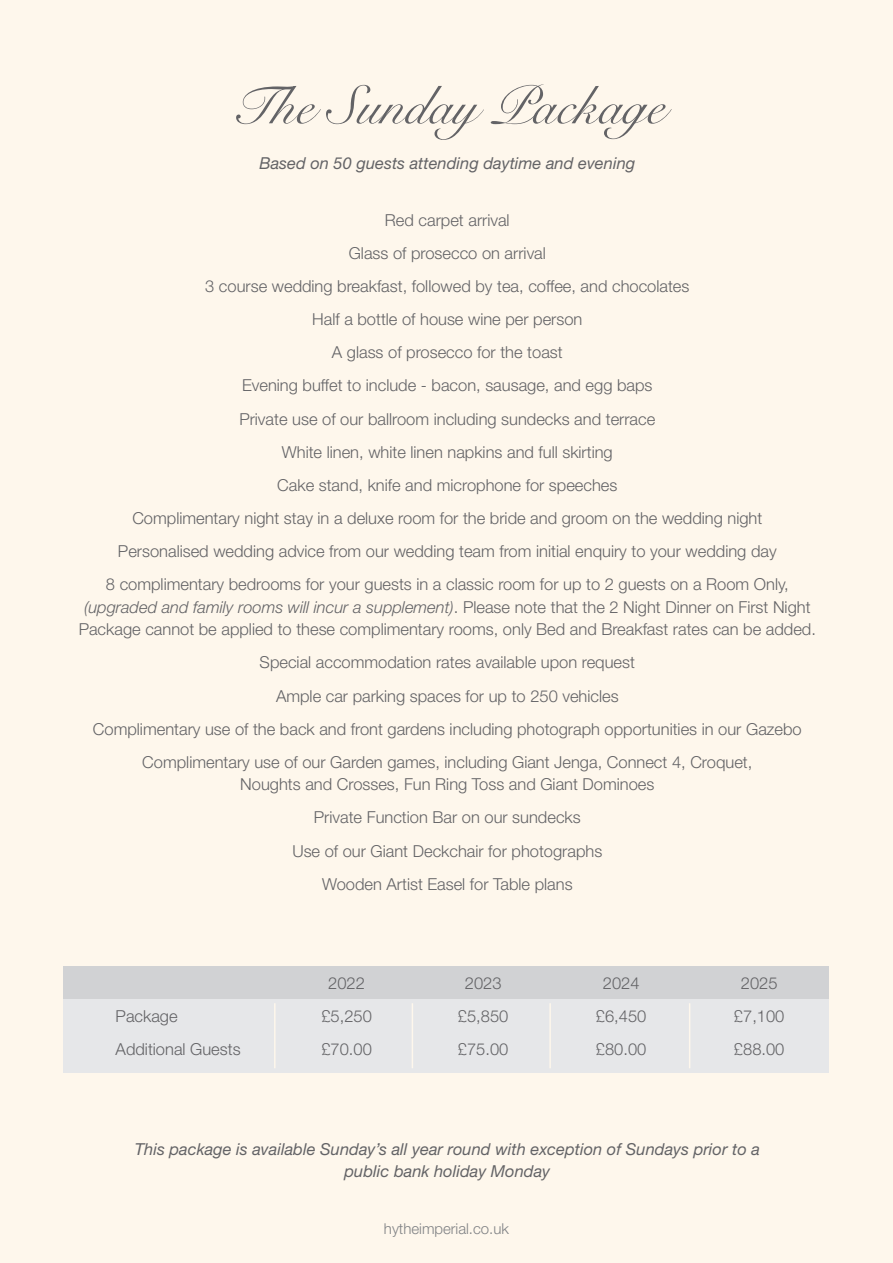
<style>
.page{position:relative;width:893px;height:1263px;background:#fef7ec}
.page>*{position:absolute;margin:0;border:0;box-sizing:border-box;transform-origin:0 0}
.t1{font:54px "Snell Roundhand Script";color:#636366}
.t2{font:300 16.5px/33.2px "Helvetica Neue";color:#636366;text-align:center}
.t3{font:italic 16.5px/22.5px "Helvetica Neue";color:#636366;text-align:center}
.t4{font:300 15px "Helvetica Neue";color:#808285}
.s1{font-style:italic}
</style>
<div class="page">
<div style="left:63px;top:979px;width:765px;height:93px;background:#e6e7e9"></div>
<div style="left:64px;top:966px;width:765px;height:33px;background:#d1d2d4"></div>
<hr style="left:274px;top:1003px;width:2px;height:65px;background:#fef7ec">
<hr style="left:412px;top:1003px;width:1px;height:65px;background:#fef7ec">
<hr style="left:549px;top:1003px;width:2px;height:65px;background:#fef7ec">
<hr style="left:689px;top:1003px;width:1px;height:65px;background:#fef7ec">
<h1 class="t1" style="left:230px;top:75px;width:436px">The Sunday Package</h1>
<p class="t3" style="left:259px;top:152px;width:377px">Based on 50 guests attending daytime and evening</p>
<p class="t2" style="left:106px;top:203px;width:684px">Red carpet arrival<br>Glass of prosecco on arrival<br>3 course wedding breakfast, followed by tea, coffee, and chocolates<br>Half a bottle of house wine per person<br>A glass of prosecco for the toast<br>Evening buffet to include - bacon, sausage, and egg baps<br>Private use of our ballroom including sundecks and terrace<br>White linen, white linen napkins and full skirting<br>Cake stand, knife and microphone for speeches<br>Complimentary night stay in a deluxe room for the bride and groom on the wedding night Personalised wedding advice from our wedding team from initial enquiry to your wedding day<br>8 complimentary bedrooms for your guests in a classic room for up to 2 guests on a Room Only,</p>
<p class="t2" style="left:79px;top:595px;width:739px;line-height:22.5px"><span class="s1">(upgraded and family rooms will incur a supplement)</span>. Please note that the 2 Night Dinner on First Night<br>Package cannot be applied to these complimentary rooms, only Bed and Breakfast rates can be added.</p>
<p class="t2" style="left:93px;top:645px;width:710px">Special accommodation rates available upon request<br>Ample car parking spaces for up to 250 vehicles<br>Complimentary use of the back and front gardens including photograph opportunities in our Gazebo Complimentary use of our Garden games, including Giant Jenga, Connect 4, Croquet,</p>
<p class="t2" style="left:240px;top:767px;width:416px">Noughts and Crosses, Fun Ring Toss and Giant Dominoes Private Function Bar on our sundecks<br>Use of our Giant Deckchair for photographs<br>Wooden Artist Easel for Table plans</p>
<p class="t2" style="left:328px;top:966px;width:38px">2022</p>
<p class="t2" style="left:465px;top:966px;width:38px">2023</p>
<p class="t2" style="left:603px;top:966px;width:38px">2024</p>
<p class="t2" style="left:741px;top:966px;width:38px">2025</p>
<p class="t2" style="left:116px;top:999px;width:64px">Package</p>
<p class="t2" style="left:321px;top:999px;width:52px">£5,250</p>
<p class="t2" style="left:458px;top:999px;width:52px">£5,850</p>
<p class="t2" style="left:596px;top:999px;width:52px">£6,450</p>
<p class="t2" style="left:734px;top:999px;width:52px">£7,100</p>
<p class="t2" style="left:116px;top:1032px;width:126px">Additional Guests</p>
<p class="t2" style="left:321px;top:1032px;width:52px">£70.00</p>
<p class="t2" style="left:458px;top:1032px;width:52px">£75.00</p>
<p class="t2" style="left:596px;top:1032px;width:52px">£80.00</p>
<p class="t2" style="left:734px;top:1032px;width:52px">£88.00</p>
<p class="t3" style="left:135px;top:1137px;width:627px">This package is available Sunday’s all year round with exception of Sundays prior to a public bank holiday Monday</p>
<p class="t4" style="left:384px;top:1220px;width:127px">hytheimperial.co.uk</p>
</div>
